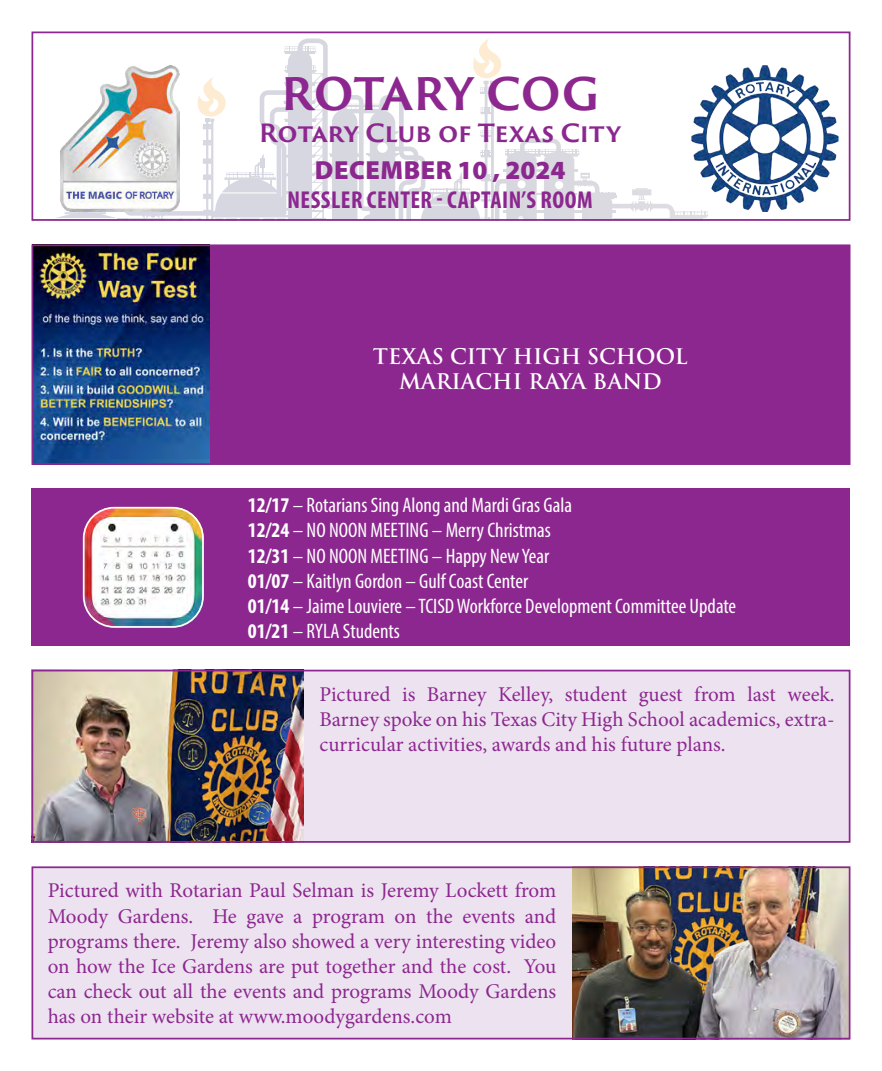
<style>
.page{position:relative;width:882px;height:1071px;background:#fff}
.page>*{position:absolute;margin:0;border:0;box-sizing:border-box;transform-origin:0 0}
.t1{font:700 43.75px "Trajan Sans Pro";letter-spacing:-.01em;color:#8c278f}
.t2{font:900 26.25px "Myriad Pro";letter-spacing:.02em;color:#8c278f}
.t3{font:700 condensed 24.5px "Myriad Pro";letter-spacing:.02em;color:#8c278f}
.t4{font:700 24.5px "Trajan Sans Pro";letter-spacing:-.005em;color:#8c278f}
.t5{font:21px/25.2px "Minion Pro";color:#8c278f;text-align:justify}
.t6{font:condensed 21px "Myriad Pro";color:#fff}
.t7{font:600 21px "Trajan Pro 3";color:#fff}
.s1{font-weight:700}
</style>
<div class="page">
<svg style="left:56px;top:38px;width:652px;height:180px"></svg>
<div style="left:32px;top:32px;width:818px;height:189px;border:2px solid #8c278f"></div>
<img style="left:35px;top:247px;width:175px;height:215px">
<div style="left:32px;top:244px;width:818px;height:221px;border:2px solid #8c278f"></div>
<div style="left:210px;top:246px;width:639px;height:218px;background:#8c278f"></div>
<img style="left:692px;top:66px;width:146px;height:145px">
<div style="left:32px;top:489px;width:818px;height:157px;background:#8c278f"></div>
<img style="left:83px;top:507px;width:119px;height:118px">
<div style="left:83px;top:507px;width:121px;height:121px;border:2px solid #fff;border-radius:31px"></div>
<div style="left:32px;top:671px;width:818px;height:171px;background:#ede3f0"></div>
<img style="left:35px;top:673px;width:268px;height:167px">
<div style="left:32px;top:670px;width:818px;height:173px;border:2px solid #8c278f"></div>
<div style="left:32px;top:867px;width:818px;height:172px;background:#ede3f0"></div>
<img style="left:572px;top:869px;width:275px;height:168px">
<div style="left:32px;top:866px;width:818px;height:174px;border:2px solid #8c278f"></div>
<img style="left:60px;top:66px;width:120px;height:145px">
<p class="t1" style="left:280px;top:61px;width:321px">ROTARY COG</p>
<p class="t4" style="left:259px;top:114px;width:364px">Rotary Club of Texas City</p>
<p class="t2" style="left:315px;top:153px;width:252px">DECEMBER 10 , 2024</p>
<p class="t3" style="left:288px;top:185px;width:307px">NESSLER CENTER - CAPTAIN’S ROOM</p>
<p class="t7" style="left:373px;top:341px;width:316px">TEXAS CITY HIGH SCHOOL</p>
<p class="t7" style="left:399px;top:366px;width:264px">MARIACHI RAYA BAND</p>
<p class="t6" style="left:248px;top:493px;width:326px"><span class="s1">12/17</span> – Rotarians Sing Along and Mardi Gras Gala</p>
<p class="t6" style="left:248px;top:518px;width:305px"><span class="s1">12/24</span> – NO NOON MEETING – Merry Christmas</p>
<p class="t6" style="left:248px;top:543px;width:303px"><span class="s1">12/31</span> – NO NOON MEETING – Happy New Year</p>
<p class="t6" style="left:248px;top:568px;width:282px"><span class="s1">01/07</span> – Kaitlyn Gordon – Gulf Coast Center</p>
<p class="t6" style="left:248px;top:593px;width:490px"><span class="s1">01/14</span> – Jaime Louviere – TCISD Workforce Development Committee Update</p>
<p class="t6" style="left:248px;top:619px;width:154px"><span class="s1">01/21</span> – RYLA Students</p>
<p class="t5" style="left:319px;top:682px;width:517px">Pictured is Barney Kelley, student guest from last week.<br>Barney spoke on his Texas City High School academics, extra&shy;curricular activities, awards and his future plans.</p>
<p class="t5" style="left:48px;top:878px;width:510px">Pictured with Rotarian Paul Selman is Jeremy Lockett from Moody Gardens. He gave a program on the events and programs there. Jeremy also showed a very interesting video on how the Ice Gardens are put together and the cost. You can check out all the events and programs Moody Gardens has on their website at www.moodygardens.com</p>
</div>
